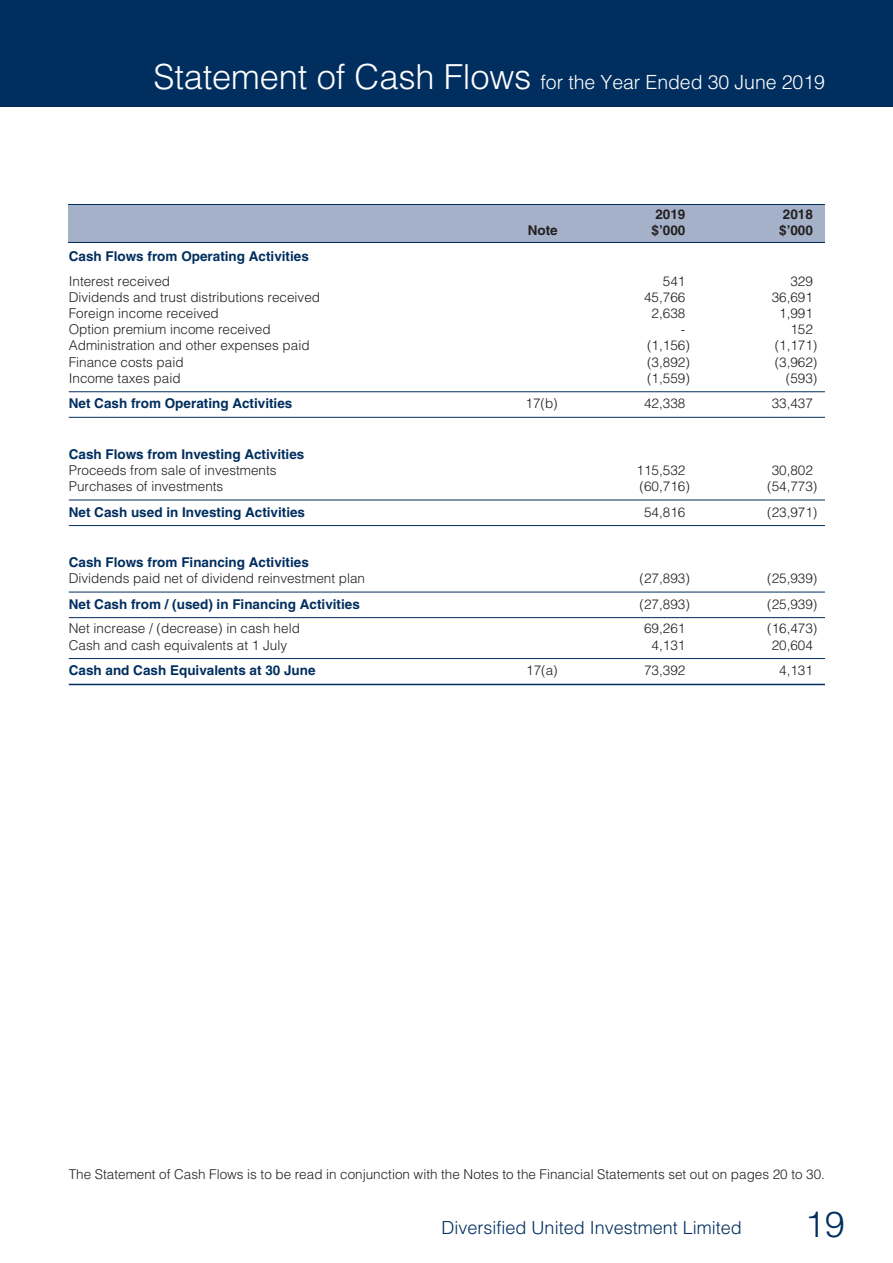
<style>
.page{position:relative;width:893px;height:1263px;background:#fff}
.page>*{position:absolute;margin:0;border:0;box-sizing:border-box;transform-origin:0 0}
.t1{font:300 36px "Helvetica";color:#002e5e}
.t2{font:300 19.5px "Helvetica";letter-spacing:-.005em;color:#fff}
.t3{font:300 18px "Helvetica";color:#002e5e}
.t4{font:300 13.5px "Helvetica";color:#231f20}
.t5{font:700 13.5px "Helvetica";color:#002e5e}
.t6{font:700 13.5px "Helvetica";color:#231f20}
.s1{font-size:34.5px}
</style>
<div class="page">
<div style="left:0;top:0;width:893px;height:106px;background:#002e5e"></div>
<div style="left:68px;top:205px;width:757px;height:37px;background:#a5b0c9"></div>
<hr style="left:68px;top:242px;width:757px;height:1px;background:#002e5e">
<hr style="left:68px;top:204px;width:757px;height:1px;background:#002e5e">
<hr style="left:69px;top:391px;width:756px;height:1px;background:#002e5e">
<hr style="left:69px;top:417px;width:756px;height:1px;background:#002e5e">
<hr style="left:69px;top:500px;width:756px;height:1px;background:#002e5e">
<hr style="left:69px;top:525px;width:756px;height:1px;background:#002e5e">
<hr style="left:69px;top:592px;width:756px;height:1px;background:#002e5e">
<hr style="left:69px;top:617px;width:756px;height:1px;background:#002e5e">
<hr style="left:69px;top:658px;width:756px;height:1px;background:#002e5e">
<hr style="left:69px;top:684px;width:756px;height:1px;background:#002e5e">
<h2 class="t2" style="left:154px;top:65px;width:673px"><span class="s1">Statement of Cash Flows</span> for the Year Ended 30 June 2019</h2>
<p class="t6" style="left:655px;top:207px;width:32px">2019</p>
<p class="t6" style="left:783px;top:207px;width:32px">2018</p>
<p class="t6" style="left:528px;top:223px;width:31px">Note</p>
<p class="t6" style="left:652px;top:223px;width:35px">$’000</p>
<p class="t6" style="left:779px;top:223px;width:35px">$’000</p>
<p class="t5" style="left:69px;top:248px;width:242px">Cash Flows from Operating Activities</p>
<p class="t4" style="left:69px;top:269px;width:103px">Interest received</p>
<p class="t4" style="left:663px;top:269px;width:24px">541</p>
<p class="t4" style="left:790px;top:269px;width:24px">329</p>
<p class="t4" style="left:69px;top:286px;width:253px">Dividends and trust distributions received</p>
<p class="t4" style="left:644px;top:286px;width:43px">45,766</p>
<p class="t4" style="left:772px;top:286px;width:43px">36,691</p>
<p class="t4" style="left:69px;top:302px;width:152px">Foreign income received</p>
<p class="t4" style="left:652px;top:302px;width:35px">2,638</p>
<p class="t4" style="left:779px;top:302px;width:35px">1,991</p>
<p class="t4" style="left:69px;top:318px;width:203px">Option premium income received</p>
<p class="t4" style="left:681px;top:318px;width:6px">-</p>
<p class="t4" style="left:790px;top:318px;width:24px">152</p>
<p class="t4" style="left:69px;top:334px;width:242px">Administration and other expenses paid</p>
<p class="t4" style="left:647px;top:334px;width:44px">(1,156)</p>
<p class="t4" style="left:775px;top:334px;width:44px">(1,171)</p>
<p class="t4" style="left:69px;top:350px;width:116px">Finance costs paid</p>
<p class="t4" style="left:647px;top:350px;width:44px">(3,892)</p>
<p class="t4" style="left:775px;top:350px;width:44px">(3,962)</p>
<p class="t4" style="left:69px;top:367px;width:113px">Income taxes paid</p>
<p class="t4" style="left:647px;top:367px;width:44px">(1,559)</p>
<p class="t4" style="left:786px;top:367px;width:33px">(593)</p>
<p class="t5" style="left:69px;top:396px;width:225px">Net Cash from Operating Activities</p>
<p class="t4" style="left:526px;top:392px;width:34px">17(b)</p>
<p class="t4" style="left:644px;top:392px;width:43px">42,338</p>
<p class="t4" style="left:772px;top:392px;width:43px">33,437</p>
<p class="t5" style="left:69px;top:446px;width:237px">Cash Flows from Investing Activities</p>
<p class="t4" style="left:69px;top:459px;width:209px">Proceeds from sale of investments</p>
<p class="t4" style="left:637px;top:459px;width:50px">115,532</p>
<p class="t4" style="left:772px;top:459px;width:43px">30,802</p>
<p class="t4" style="left:69px;top:475px;width:156px">Purchases of investments</p>
<p class="t4" style="left:640px;top:475px;width:52px">(60,716)</p>
<p class="t4" style="left:767px;top:475px;width:52px">(54,773)</p>
<p class="t5" style="left:69px;top:504px;width:238px">Net Cash used in Investing Activities</p>
<p class="t4" style="left:644px;top:500px;width:43px">54,816</p>
<p class="t4" style="left:767px;top:500px;width:52px">(23,971)</p>
<p class="t5" style="left:69px;top:554px;width:242px">Cash Flows from Financing Activities</p>
<p class="t4" style="left:69px;top:567px;width:298px">Dividends paid net of dividend reinvestment plan</p>
<p class="t4" style="left:640px;top:567px;width:52px">(27,893)</p>
<p class="t4" style="left:767px;top:567px;width:52px">(25,939)</p>
<p class="t5" style="left:69px;top:596px;width:293px">Net Cash from / (used) in Financing Activities</p>
<p class="t4" style="left:640px;top:592px;width:52px">(27,893)</p>
<p class="t4" style="left:767px;top:592px;width:52px">(25,939)</p>
<p class="t4" style="left:69px;top:617px;width:233px">Net increase / (decrease) in cash held</p>
<p class="t4" style="left:644px;top:617px;width:43px">69,261</p>
<p class="t4" style="left:767px;top:617px;width:52px">(16,473)</p>
<p class="t4" style="left:69px;top:633px;width:220px">Cash and cash equivalents at 1 July</p>
<p class="t4" style="left:652px;top:633px;width:35px">4,131</p>
<p class="t4" style="left:772px;top:633px;width:43px">20,604</p>
<p class="t5" style="left:69px;top:663px;width:248px">Cash and Cash Equivalents at 30 June</p>
<p class="t4" style="left:526px;top:659px;width:33px">17(a)</p>
<p class="t4" style="left:644px;top:659px;width:43px">73,392</p>
<p class="t4" style="left:779px;top:659px;width:35px">4,131</p>
<p class="t4" style="left:69px;top:1162px;width:758px">The Statement of Cash Flows is to be read in conjunction with the Notes to the Financial Statements set out on pages 20 to 30.</p>
<h3 class="t3" style="left:442px;top:1212px;width:302px">Diversified United Investment Limited</h3>
<h1 class="t1" style="left:805px;top:1194px;width:42px">19</h1>
</div>
